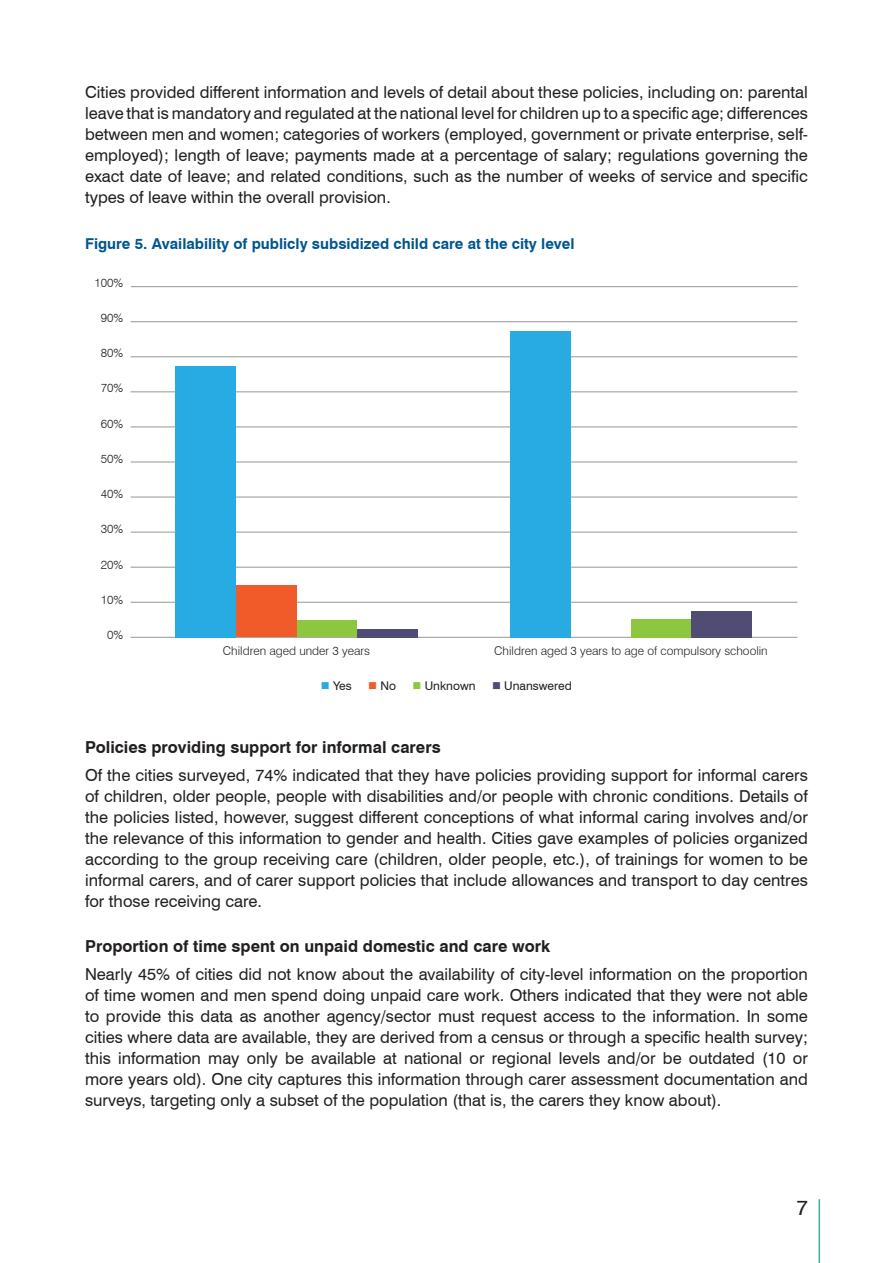
<style>
.page{position:relative;width:893px;height:1263px;background:#fff}
.page>*{position:absolute;margin:0;border:0;box-sizing:border-box;transform-origin:0 0}
.t1{font:21px "Swiss 721 BT";color:#231f20}
.t2{font:16.5px/21px "Swiss 721 BT";color:#231f20;text-align:justify}
.t3{font:700 16.5px "Swiss 721 BT";color:#231f20}
.t4{font:700 15px "Swiss 721 BT";color:#00558f}
.t5{font:300 12px "Swiss 721 BT";color:#231f20}
.t6{font:12px "Swiss 721 BT";color:#231f20}
.s1{color:#28aae2}
.s2{color:#f15a29}
.s3{color:#8dc73f}
.s4{color:#504c73}
</style>
<div class="page">
<hr style="left:819px;top:1199px;width:1px;height:64px;background:#3aaaaf">
<hr style="left:131px;top:637px;width:666px;height:1px;background:#949698">
<hr style="left:131px;top:286px;width:667px;height:1px;background:#949698">
<hr style="left:131px;top:321px;width:666px;height:1px;background:#949698">
<hr style="left:131px;top:356px;width:666px;height:1px;background:#949698">
<hr style="left:131px;top:391px;width:666px;height:1px;background:#949698">
<hr style="left:131px;top:426px;width:666px;height:1px;background:#949698">
<hr style="left:131px;top:462px;width:666px;height:1px;background:#949698">
<hr style="left:131px;top:497px;width:666px;height:1px;background:#949698">
<hr style="left:131px;top:532px;width:666px;height:1px;background:#949698">
<hr style="left:131px;top:567px;width:666px;height:1px;background:#949698">
<hr style="left:131px;top:602px;width:666px;height:1px;background:#949698">
<div style="left:357px;top:629px;width:61px;height:8px;background:#504c73"></div>
<div style="left:296px;top:621px;width:61px;height:16px;background:#8dc73f"></div>
<div style="left:236px;top:585px;width:60px;height:52px;background:#f15a29"></div>
<div style="left:175px;top:366px;width:61px;height:271px;background:#28aae2"></div>
<div style="left:510px;top:331px;width:60px;height:306px;background:#28aae2"></div>
<div style="left:631px;top:619px;width:61px;height:18px;background:#8dc73f"></div>
<div style="left:692px;top:611px;width:60px;height:26px;background:#504c73"></div>
<p class="t2" style="left:85px;top:81px;width:724px">Cities provided different information and levels of detail about these policies, including on: parental leave that is mandatory and regulated at the national level for children up to a specific age; differences between men and women; categories of workers (employed, government or private enterprise, self&shy;employed); length of leave; payments made at a percentage of salary; regulations governing the exact date of leave; and related conditions, such as the number of weeks of service and specific types of leave within the overall provision.</p>
<p class="t4" style="left:85px;top:235px;width:491px">Figure 5. Availability of publicly subsidized child care at the city level</p>
<p class="t5" style="left:94px;top:275px;width:30px">100%</p>
<p class="t5" style="left:101px;top:310px;width:24px">90%</p>
<p class="t5" style="left:101px;top:346px;width:24px">80%</p>
<p class="t5" style="left:101px;top:381px;width:24px">70%</p>
<p class="t5" style="left:101px;top:416px;width:24px">60%</p>
<p class="t5" style="left:101px;top:451px;width:24px">50%</p>
<p class="t5" style="left:101px;top:487px;width:24px">40%</p>
<p class="t5" style="left:101px;top:522px;width:24px">30%</p>
<p class="t5" style="left:101px;top:557px;width:24px">20%</p>
<p class="t5" style="left:101px;top:592px;width:24px">10%</p>
<p class="t5" style="left:107px;top:628px;width:18px">0%</p>
<p class="t5" style="left:223px;top:643px;width:149px">Children aged under 3 years</p>
<p class="t5" style="left:494px;top:643px;width:275px">Children aged 3 years to age of compulsory schoolin</p>
<p class="t6" style="left:321px;top:679px;width:32px"><span class="s1">■</span> Yes</p>
<p class="t6" style="left:368px;top:679px;width:29px"><span class="s2">■</span> No</p>
<p class="t6" style="left:412px;top:679px;width:65px"><span class="s3">■</span> Unknown</p>
<p class="t6" style="left:492px;top:679px;width:81px"><span class="s4">■</span> Unanswered</p>
<p class="t3" style="left:85px;top:737px;width:357px">Policies providing support for informal carers</p>
<p class="t2" style="left:85px;top:764px;width:724px">Of the cities surveyed, 74% indicated that they have policies providing support for informal carers of children, older people, people with disabilities and/or people with chronic conditions. Details of the policies listed, however, suggest different conceptions of what informal caring involves and/or the relevance of this information to gender and health. Cities gave examples of policies organized according to the group receiving care (children, older people, etc.), of trainings for women to be informal carers, and of carer support policies that include allowances and transport to day centres for those receiving care.</p>
<p class="t3" style="left:85px;top:936px;width:467px">Proportion of time spent on unpaid domestic and care work</p>
<p class="t2" style="left:85px;top:963px;width:724px">Nearly 45% of cities did not know about the availability of city-level information on the proportion of time women and men spend doing unpaid care work. Others indicated that they were not able to provide this data as another agency/sector must request access to the information. In some cities where data are available, they are derived from a census or through a specific health survey; this information may only be available at national or regional levels and/or be outdated (10 or more years old). One city captures this information through carer assessment documentation and surveys, targeting only a subset of the population (that is, the carers they know about).</p>
<p class="t1" style="left:796px;top:1195px;width:13px">7</p>
</div>
